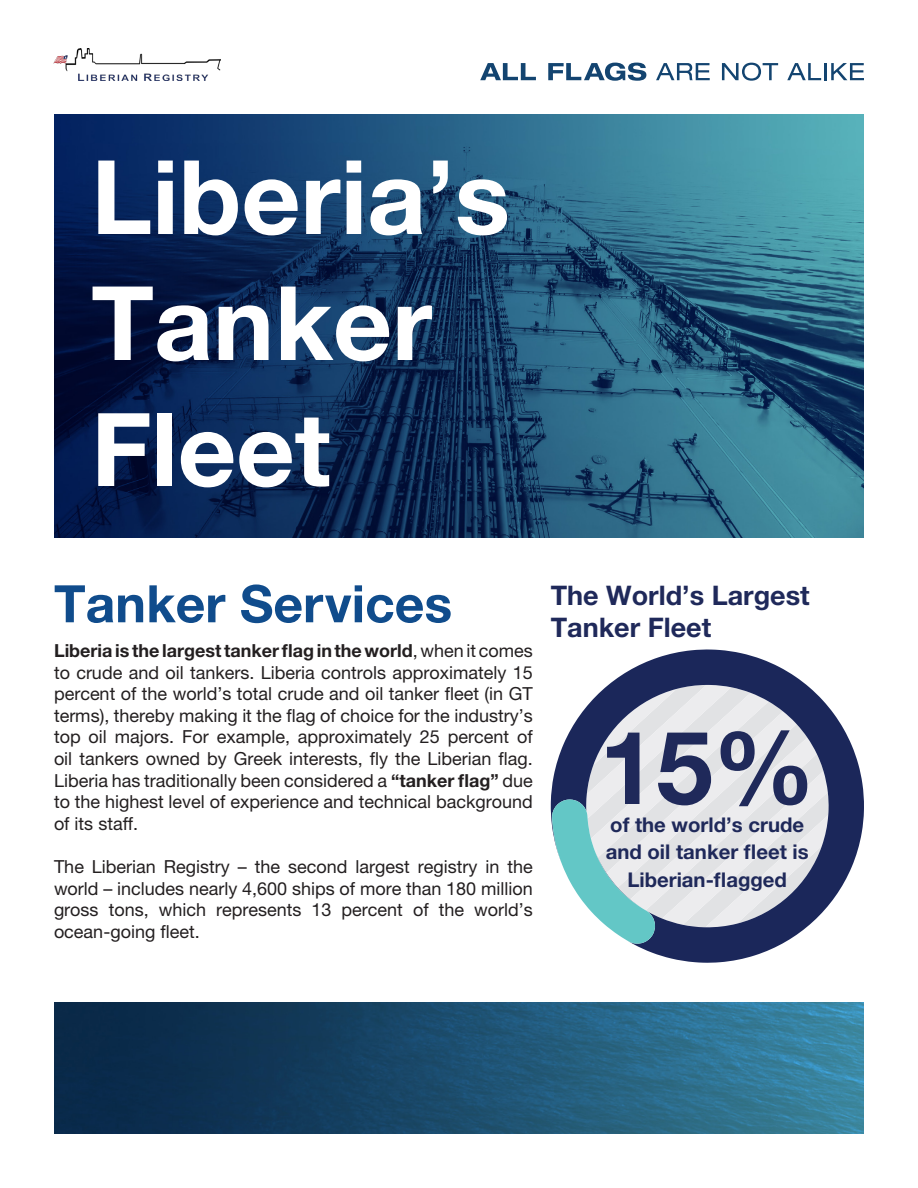
<style>
.page{position:relative;width:918px;height:1188px;background:#fff}
.page>*{position:absolute;margin:0;border:0;box-sizing:border-box;transform-origin:0 0}
.t1{font:700 102.9px "Helvetica Neue LT Pro";color:#fff}
.t2{font:700 102px "Helvetica Neue LT Pro";color:#1f295a}
.t3{font:700 101.85px "Helvetica Neue LT Pro";color:#fff}
.t4{font:700 51.75px "Helvetica Neue LT Pro";color:#104c8c}
.t5{font:700 27px "Helvetica Neue LT Pro";color:#1f295a}
.t6{font:700 20.4px "Helvetica Neue LT Pro";color:#1f295a}
.t7{font:18px/21.6px "Helvetica Neue LT Pro";color:#231f20;text-align:justify}
.s1{font-weight:700}
</style>
<div class="page">
<svg style="left:551px;top:649px;width:313px;height:314px"></svg>
<svg style="left:552px;top:685px;width:277px;height:259px;background:#b7c1cc"></svg>
<img style="left:54px;top:114px;width:810px;height:424px">
<svg style="left:480px;top:63px;width:56px;height:17px"></svg>
<svg style="left:548px;top:63px;width:98px;height:18px"></svg>
<svg style="left:656px;top:63px;width:54px;height:17px"></svg>
<svg style="left:722px;top:63px;width:56px;height:18px"></svg>
<svg style="left:787px;top:63px;width:34px;height:17px"></svg>
<hr style="left:824px;top:63px;width:3px;height:17px;background:#134470">
<svg style="left:831px;top:63px;width:33px;height:17px"></svg>
<img style="left:54px;top:48px;width:166px;height:33px">
<img style="left:54px;top:1002px;width:810px;height:132px">
<p class="t1" style="left:91px;top:134px;width:420px">Liberia’s</p>
<p class="t1" style="left:91px;top:260px;width:342px">Tanker</p>
<p class="t3" style="left:91px;top:387px;width:241px">Fleet</p>
<p class="t4" style="left:54px;top:572px;width:400px">Tanker Services</p>
<p class="t5" style="left:551px;top:578px;width:260px">The World’s Largest</p>
<p class="t5" style="left:551px;top:611px;width:162px">Tanker Fleet</p>
<p class="t7" style="left:54px;top:639px;width:480px"><span class="s1">Liberia is the largest tanker flag in the world</span>, when it comes to crude and oil tankers. Liberia controls approximately 15 percent of the world’s total crude and oil tanker fleet (in GT terms), thereby making it the flag of choice for the industry’s top oil majors. For example, approximately 25 percent of oil tankers owned by Greek interests, fly the Liberian flag.<br>Liberia has traditionally been considered a <span class="s1">“tanker flag”</span> due to the highest level of experience and technical background of its staff.</p>
<p class="t7" style="left:54px;top:855px;width:480px">The Liberian Registry – the second largest registry in the world – includes nearly 4,600 ships of more than 180 million gross tons, which represents 13 percent of the world’s ocean-going fleet.</p>
<p class="t2" style="left:600px;top:705px;width:217px">15%</p>
<p class="t6" style="left:610px;top:812px;width:195px">of the world’s crude</p>
<p class="t6" style="left:606px;top:840px;width:204px">and oil tanker fleet is</p>
<p class="t6" style="left:627px;top:867px;width:161px">Liberian-flagged</p>
</div>
